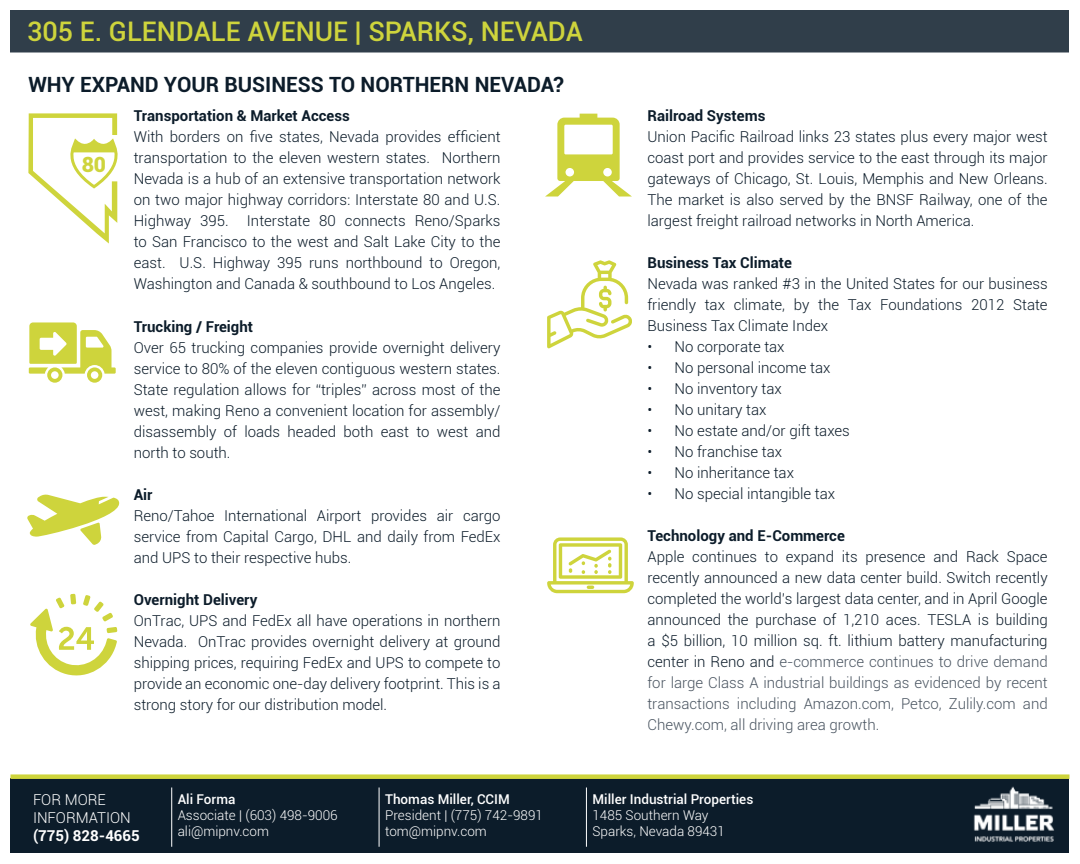
<style>
.page{position:relative;width:1080px;height:864px;background:#fff}
.page>*{position:absolute;margin:0;border:0;box-sizing:border-box;transform-origin:0 0}
.t1{font:500 27px "Roboto";color:#ced43c}
.t2{font:700 21px "Roboto";color:#0c1c2a}
.t3{font:900 21px "Roboto";color:#ced43c}
.t4{font:300 15px/21px "Roboto";color:#0c1c2a;text-align:justify}
.t5{font:700 15px "Roboto";color:#0c1c2a}
.t6{font:300 15px/18px "Roboto";color:#fff}
.t7{font:700 15px "Roboto";color:#fff}
.t8{font:300 13.5px/16.2px "Roboto";color:#fff}
.t9{font:500 13.5px "Roboto";color:#fff}
.s1{color:#495460}
</style>
<div class="page">
<div style="left:10px;top:10px;width:1060px;height:44px;background:#303e4a"></div>
<svg style="left:10px;top:52px;width:1060px;height:2px;background:#cbced1"></svg>
<div style="left:10px;top:778px;width:1060px;height:76px;background:#0c1c2a"></div>
<img style="left:973px;top:786px;width:81px;height:56px">
<hr style="left:171px;top:788px;width:1px;height:59px;background:#fff">
<hr style="left:379px;top:788px;width:1px;height:59px;background:#fff">
<hr style="left:586px;top:788px;width:1px;height:59px;background:#fff">
<div style="left:10px;top:774px;width:1060px;height:5px;background:#ced43c"></div>
<svg style="left:30px;top:594px;width:87px;height:82px"></svg>
<svg style="left:545px;top:114px;width:87px;height:83px"></svg>
<svg style="left:27px;top:495px;width:92px;height:50px"></svg>
<svg style="left:29px;top:322px;width:87px;height:61px"></svg>
<svg style="left:547px;top:260px;width:85px;height:88px"></svg>
<svg style="left:547px;top:537px;width:87px;height:56px"></svg>
<svg style="left:28px;top:113px;width:90px;height:131px"></svg>
<h1 class="t1" style="left:27px;top:13px;width:557px">305 E. GLENDALE AVENUE | SPARKS, NEVADA</h1>
<h2 class="t2" style="left:28px;top:69px;width:537px">WHY EXPAND YOUR BUSINESS TO NORTHERN NEVADA?</h2>
<p class="t5" style="left:134px;top:105px;width:218px">Transportation &amp; Market Access</p>
<p class="t4" style="left:134px;top:126px;width:368px">With borders on five states, Nevada provides efficient transportation to the eleven western states. Northern Nevada is a hub of an extensive transportation network on two major highway corridors: Interstate 80 and U.S.<br>Highway 395. Interstate 80 connects Reno/Sparks to San Francisco to the west and Salt Lake City to the east. U.S. Highway 395 runs northbound to Oregon, Washington and Canada &amp; southbound to Los Angeles.</p>
<p class="t5" style="left:134px;top:316px;width:121px">Trucking / Freight</p>
<p class="t4" style="left:134px;top:337px;width:368px">Over 65 trucking companies provide overnight delivery service to 80% of the eleven contiguous western states.<br>State regulation allows for “triples” across most of the west, making Reno a convenient location for assembly/ disassembly of loads headed both east to west and north to south.</p>
<p class="t5" style="left:134px;top:484px;width:20px">Air</p>
<p class="t4" style="left:134px;top:505px;width:368px">Reno/Tahoe International Airport provides air cargo service from Capital Cargo, DHL and daily from FedEx and UPS to their respective hubs.</p>
<p class="t5" style="left:134px;top:589px;width:125px">Overnight Delivery</p>
<p class="t4" style="left:134px;top:610px;width:368px">OnTrac, UPS and FedEx all have operations in northern Nevada. OnTrac provides overnight delivery at ground shipping prices, requiring FedEx and UPS to compete to provide an economic one-day delivery footprint. This is a strong story for our distribution model.</p>
<h2 class="t3" style="left:82px;top:150px;width:26px">80</h2>
<p class="t5" style="left:648px;top:105px;width:119px">Railroad Systems</p>
<p class="t4" style="left:648px;top:126px;width:402px">Union Pacific Railroad links 23 states plus every major west coast port and provides service to the east through its major gateways of Chicago, St. Louis, Memphis and New Orleans.<br>The market is also served by the BNSF Railway, one of the largest freight railroad networks in North America.</p>
<p class="t5" style="left:648px;top:252px;width:146px">Business Tax Climate</p>
<p class="t4" style="left:648px;top:273px;width:402px">Nevada was ranked #3 in the United States for our business friendly tax climate, by the Tax Foundations 2012 State Business Tax Climate Index</p>
<p class="t4" style="left:648px;top:336px;width:139px">• No corporate tax</p>
<p class="t4" style="left:648px;top:357px;width:184px">• No personal income tax</p>
<p class="t4" style="left:648px;top:378px;width:136px">• No inventory tax</p>
<p class="t4" style="left:648px;top:399px;width:121px">• No unitary tax</p>
<p class="t4" style="left:648px;top:420px;width:204px">• No estate and/or gift taxes</p>
<p class="t4" style="left:648px;top:441px;width:136px">• No franchise tax</p>
<p class="t4" style="left:648px;top:462px;width:148px">• No inheritance tax</p>
<p class="t4" style="left:648px;top:483px;width:189px">• No special intangible tax</p>
<p class="t5" style="left:648px;top:525px;width:199px">Technology and E-Commerce</p>
<p class="t4" style="left:648px;top:546px;width:402px">Apple continues to expand its presence and Rack Space recently announced a new data center build. Switch recently completed the world’s largest data center, and in April Google announced the purchase of 1,210 aces. TESLA is building a $5 billion, 10 million sq. ft. lithium battery manufacturing center in Reno and <span class="s1">e-commerce continues to drive demand for large Class A industrial buildings as evidenced by recent transactions including Amazon.com, Petco, Zulily.com and Chewy.com, all driving area growth.</span></p>
<p class="t6" style="left:33px;top:790px;width:99px">FOR MORE<br>INFORMATION</p>
<p class="t7" style="left:33px;top:825px;width:108px">(775) 828-4665</p>
<p class="t9" style="left:178px;top:789px;width:59px">Ali Forma</p>
<p class="t8" style="left:178px;top:806px;width:161px">Associate | (603) 498-9006 ali@mipnv.com</p>
<p class="t9" style="left:385px;top:789px;width:126px">Thomas Miller, CCIM</p>
<p class="t8" style="left:385px;top:806px;width:159px">President | (775) 742-9891 tom@mipnv.com</p>
<p class="t9" style="left:592px;top:789px;width:162px">Miller Industrial Properties</p>
<p class="t8" style="left:592px;top:806px;width:134px">1485 Southern Way<br>Sparks, Nevada 89431</p>
</div>
